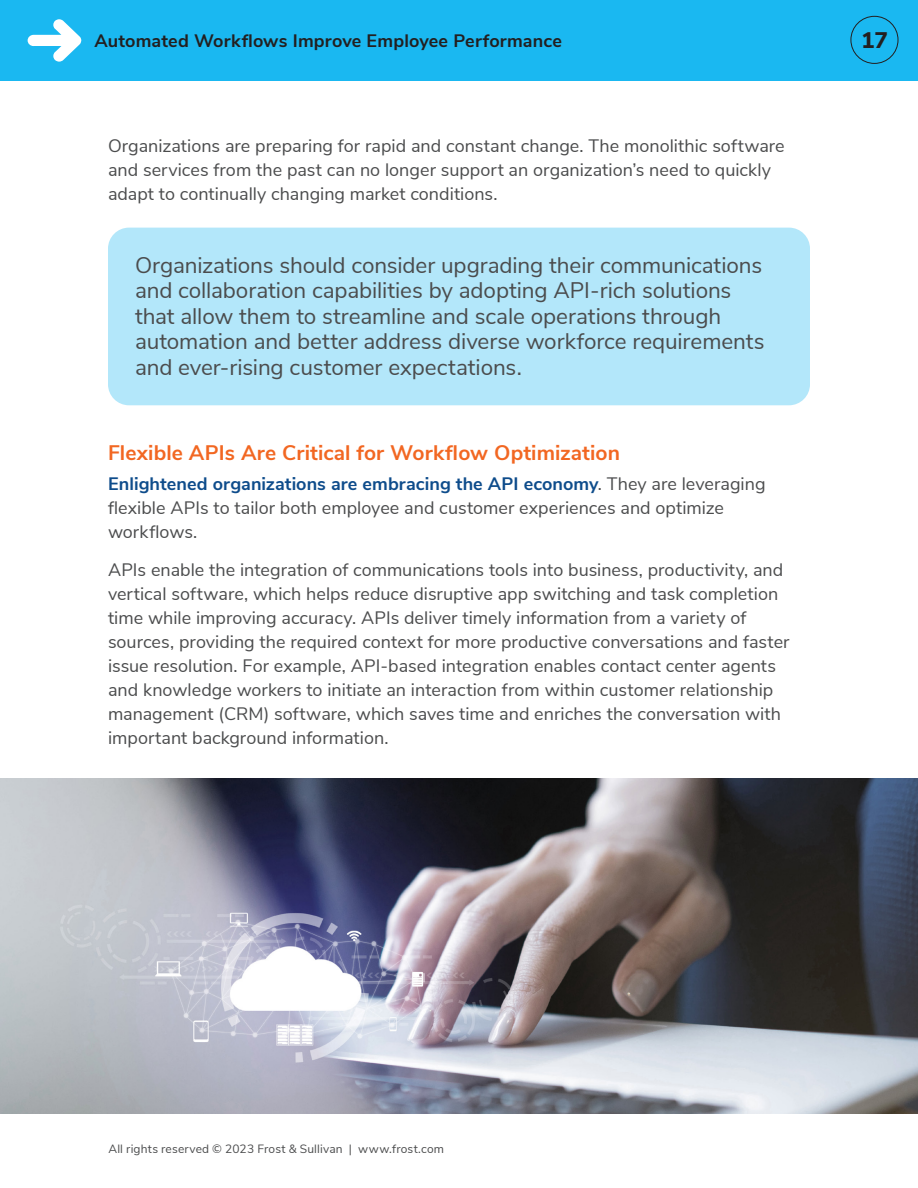
<style>
.page{position:relative;width:918px;height:1188px;background:#fff}
.page>*{position:absolute;margin:0;border:0;box-sizing:border-box;transform-origin:0 0}
.Call_Out{font:22.5px/25.5px "Nunito Sans";letter-spacing:-.005em;color:#4b4c4d}
.Page_Number{font:800 22.5px "Nunito Sans";color:#231f20}
._2nd_Lvl_Header{font:700 21px "Nunito Sans";letter-spacing:.005em;color:#f26722}
.Body_Text{font:18px/24px "Nunito Sans";color:#4b4c4d}
.Running_Header{font:700 18px "Nunito Sans";letter-spacing:.01em;color:#231f20}
.Inside_Page_Running_Footer{font:12px "Nunito Sans";letter-spacing:.015em;color:#4b4c4d}
.s1{font-weight:700;color:#0e4c8b}
</style>
<div class="page">
<div style="left:0;top:0;width:918px;height:81px;background:#1ab8f1"></div>
<svg style="left:28px;top:19px;width:53px;height:43px"></svg>
<div style="left:850px;top:16px;width:48px;height:48px;border:1px solid #231f20;border-radius:50%"></div>
<div style="left:108px;top:228px;width:702px;height:177px;background:#b3e7fa;border-radius:21px"></div>
<img style="left:0;top:778px;width:918px;height:336px">
<p class="Running_Header" style="left:94px;top:28px;width:469px">Automated Workflows Improve Employee Performance</p>
<p class="Page_Number" style="left:861px;top:24px;width:29px">17</p>
<p class="Body_Text" style="left:108px;top:133px;width:678px">Organizations are preparing for rapid and constant change. The monolithic software and services from the past can no longer support an organization’s need to quickly adapt to continually changing market conditions.</p>
<p class="Call_Out" style="left:135px;top:251px;width:631px">Organizations should consider upgrading their communications and collaboration capabilities by adopting API-rich solutions that allow them to streamline and scale operations through automation and better address diverse workforce requirements and ever-rising customer expectations.</p>
<h2 class="_2nd_Lvl_Header" style="left:108px;top:437px;width:513px">Flexible APIs Are Critical for Workflow Optimization</h2>
<p class="Body_Text" style="left:108px;top:471px;width:659px"><span class="s1">Enlightened organizations are embracing the API economy</span>. They are leveraging flexible APIs to tailor both employee and customer experiences and optimize workflows.</p>
<p class="Body_Text" style="left:108px;top:557px;width:683px">APIs enable the integration of communications tools into business, productivity, and vertical software, which helps reduce disruptive app switching and task completion time while improving accuracy. APIs deliver timely information from a variety of sources, providing the required context for more productive conversations and faster issue resolution. For example, API-based integration enables contact center agents and knowledge workers to initiate an interaction from within customer relationship management (CRM) software, which saves time and enriches the conversation with important background information.</p>
<p class="Inside_Page_Running_Footer" style="left:108px;top:1140px;width:337px">All rights reserved © 2023 Frost &amp; Sullivan | www.frost.com</p>
</div>
